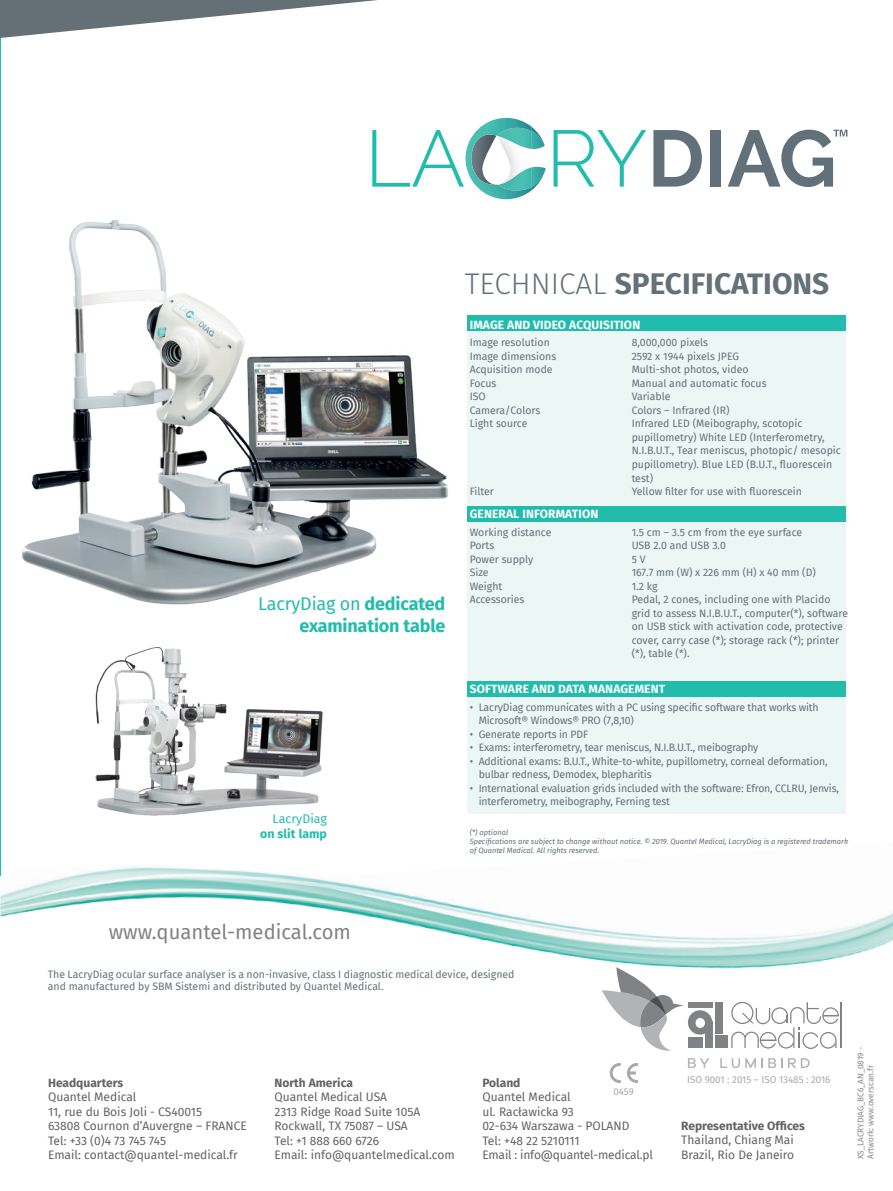
<style>
.page{position:relative;width:893px;height:1191px;background:#fff}
.page>*{position:absolute;margin:0;border:0;box-sizing:border-box;transform-origin:0 0}
.t1{font:700 29.7px "Fira Sans";color:#647178}
.t2{font:20.25px "Fira Sans";color:#808285}
.t3{font:700 18px/21.6px "Fira Sans";letter-spacing:-.01em;color:#22bcac;text-align:right}
.t4{font:700 12.3px/14.9px "Fira Sans";letter-spacing:.005em;color:#22bcac;text-align:right}
.t5{font:12px/14.4px "Fira Sans";color:#636366}
.t6{font:700 12px "Fira Sans";letter-spacing:.01em;color:#fff}
.t7{font:10.5px/13.5px "Fira Sans";color:#647178}
.t8{font:9.75px "Fira Sans";color:#a8a9ad}
.t9{font:8.25px/9.9px "Fira Sans";color:#87898c}
.t10{font:italic 7.5px/9px "Fira Sans";color:#647178}
.s1{font-weight:400}
.s2{font-weight:300}
.s3{font-weight:700}
</style>
<div class="page">
<img style="left:0;top:0;width:1px;height:875px">
<div style="left:467px;top:328px;width:379px;height:486px;background:#ebf6f5"></div>
<div style="left:467px;top:315px;width:379px;height:16px;background:#22bcac"></div>
<div style="left:467px;top:506px;width:379px;height:16px;background:#22bcac"></div>
<div style="left:467px;top:681px;width:379px;height:16px;background:#22bcac"></div>
<svg style="left:0;top:0;width:378px;height:38px"></svg>
<img style="left:23px;top:220px;width:425px;height:385px">
<img style="left:95px;top:647px;width:228px;height:169px">
<svg style="left:653px;top:130px;width:49px;height:57px"></svg>
<div style="left:710px;top:130px;width:11px;height:57px;background:#627179"></div>
<svg style="left:554px;top:130px;width:92px;height:57px"></svg>
<svg style="left:532px;top:127px;width:14px;height:63px"></svg>
<svg style="left:372px;top:130px;width:92px;height:57px"></svg>
<img style="left:466px;top:118px;width:66px;height:81px">
<svg style="left:482px;top:136px;width:29px;height:49px"></svg>
<svg style="left:728px;top:130px;width:119px;height:57px"></svg>
<svg style="left:688px;top:1058px;width:21px;height:10px"></svg>
<svg style="left:720px;top:1058px;width:90px;height:10px"></svg>
<div style="left:715px;top:1035px;width:13px;height:13px;background:#808285"></div>
<svg style="left:646px;top:1040px;width:66px;height:10px"></svg>
<hr style="left:840px;top:1002px;width:2px;height:46px;background:#808285">
<svg style="left:731px;top:1040px;width:106px;height:9px"></svg>
<svg style="left:610px;top:1063px;width:28px;height:20px"></svg>
<img style="left:0;top:842px;width:893px;height:198px">
<p class="t3" style="left:258px;top:592px;width:189px"><span class="s1">LacryDiag on</span> dedicated examination table</p>
<p class="t4" style="left:260px;top:810px;width:68px"><span class="s1">LacryDiag </span>on slit lamp</p>
<p class="t1" style="left:465px;top:258px;width:366px"><span class="s2">TECHNICAL</span> SPECIFICATIONS</p>
<p class="t6" style="left:470px;top:314px;width:172px">IMAGE AND VIDEO ACQUISITION</p>
<p class="t7" style="left:470px;top:336px;width:82px">Image resolution</p>
<p class="t7" style="left:632px;top:336px;width:78px">8,000,000 pixels</p>
<p class="t7" style="left:470px;top:349px;width:88px">Image dimensions</p>
<p class="t7" style="left:632px;top:349px;width:109px">2592 x 1944 pixels JPEG</p>
<p class="t7" style="left:470px;top:363px;width:84px">Acquisition mode</p>
<p class="t7" style="left:632px;top:363px;width:118px">Multi-shot photos, video</p>
<p class="t7" style="left:470px;top:376px;width:28px">Focus</p>
<p class="t7" style="left:632px;top:376px;width:136px">Manual and automatic focus</p>
<p class="t7" style="left:470px;top:390px;width:18px">ISO</p>
<p class="t7" style="left:632px;top:390px;width:40px">Variable</p>
<p class="t7" style="left:470px;top:403px;width:72px">Camera/Colors</p>
<p class="t7" style="left:632px;top:403px;width:99px">Colors – Infrared (IR)</p>
<p class="t7" style="left:470px;top:417px;width:59px">Light source</p>
<p class="t7" style="left:632px;top:417px;width:211px">Infrared LED (Meibography, scotopic pupillometry) White LED (Interferometry, N.I.B.U.T., Tear meniscus, photopic/ mesopic pupillometry). Blue LED (B.U.T., fluorescein test)</p>
<p class="t7" style="left:470px;top:484px;width:26px">Filter</p>
<p class="t7" style="left:632px;top:484px;width:172px">Yellow filter for use with fluorescein</p>
<p class="t6" style="left:470px;top:503px;width:130px">GENERAL INFORMATION</p>
<p class="t7" style="left:470px;top:525px;width:83px">Working distance</p>
<p class="t7" style="left:632px;top:525px;width:172px">1.5 cm – 3.5 cm from the eye surface</p>
<p class="t7" style="left:470px;top:538px;width:26px">Ports</p>
<p class="t7" style="left:632px;top:538px;width:96px">USB 2.0 and USB 3.0</p>
<p class="t7" style="left:470px;top:552px;width:65px">Power supply</p>
<p class="t7" style="left:632px;top:552px;width:15px">5 V</p>
<p class="t7" style="left:470px;top:565px;width:20px">Size</p>
<p class="t7" style="left:632px;top:565px;width:186px">167.7 mm (W) x 226 mm (H) x 40 mm (D)</p>
<p class="t7" style="left:470px;top:579px;width:34px">Weight</p>
<p class="t7" style="left:632px;top:579px;width:27px">1.2 kg</p>
<p class="t7" style="left:470px;top:592px;width:56px">Accessories</p>
<p class="t7" style="left:632px;top:592px;width:218px">Pedal, 2 cones, including one with Placido grid to assess N.I.B.U.T., computer(*), software on USB stick with activation code, protective cover, carry case (*); storage rack (*); printer (*), table (*).</p>
<p class="t6" style="left:470px;top:678px;width:197px">SOFTWARE AND DATA MANAGEMENT</p>
<p class="t7" style="left:479px;top:700px;width:342px;text-indent:-9px">• LacryDiag communicates with a PC using specific software that works with<br>Microsoft® Windows® PRO (7,8,10)</p>
<p class="t7" style="left:470px;top:727px;width:120px">• Generate reports in PDF</p>
<p class="t7" style="left:470px;top:740px;width:290px">• Exams: interferometry, tear meniscus, N.I.B.U.T., meibography</p>
<p class="t7" style="left:479px;top:754px;width:350px;text-indent:-9px">• Additional exams: B.U.T., White-to-white, pupillometry, corneal deformation, bulbar redness, Demodex, blepharitis</p>
<p class="t7" style="left:479px;top:781px;width:362px;text-indent:-9px">• International evaluation grids included with the software: Efron, CCLRU, Jenvis, interferometry, meibography, Ferning test</p>
<p class="t10" style="left:470px;top:828px;width:380px">(*) optional<br>Specifications are subject to change without notice. © 2019. Quantel Medical, LacryDiag is a registered trademark of Quantel Medical. All rights reserved.</p>
<p class="t2" style="left:109px;top:916px;width:244px">www.quantel-medical.com</p>
<p class="t7" style="left:48px;top:967px;width:468px;line-height:12.6px">The LacryDiag ocular surface analyser is a non-invasive, class I diagnostic medical device, designed and manufactured by SBM Sistemi and distributed by Quantel Medical.</p>
<p class="t5" style="left:48px;top:1075px;width:200px"><span class="s3">Headquarters<br></span>Quantel Medical<br>11, rue du Bois Joli - CS40015<br>63808 Cournon d’Auvergne – FRANCE<br>Tel: +33 (0)4 73 745 745<br>Email: contact@quantel-medical.fr</p>
<p class="t5" style="left:274px;top:1075px;width:182px"><span class="s3">North America<br></span>Quantel Medical USA<br>2313 Ridge Road Suite 105A<br>Rockwall, TX 75087 – USA<br>Tel: +1 888 660 6726<br>Email: info@quantelmedical.com</p>
<p class="t5" style="left:482px;top:1075px;width:172px"><span class="s3">Poland<br></span>Quantel Medical<br>ul. Racławicka 93<br>02-634 Warszawa - POLAND<br>Tel: +48 22 5210111<br>Email : info@quantel-medical.pl</p>
<p class="t8" style="left:613px;top:1083px;width:22px">0459</p>
<p class="t8" style="left:687px;top:1072px;width:145px">ISO 9001 : 2015 – ISO 13485 : 2016</p>
<p class="t5" style="left:681px;top:1118px;width:125px"><span class="s3">Representative Offices<br></span>Thailand, Chiang Mai<br>Brazil, Rio De Janeiro</p>
<p class="t9" style="left:855px;top:1159px;width:114px;rotate:-90deg">XS_LACRYDIAG_BC6_AN_0819 -<br>Artwork: www.overscan.fr</p>
</div>
